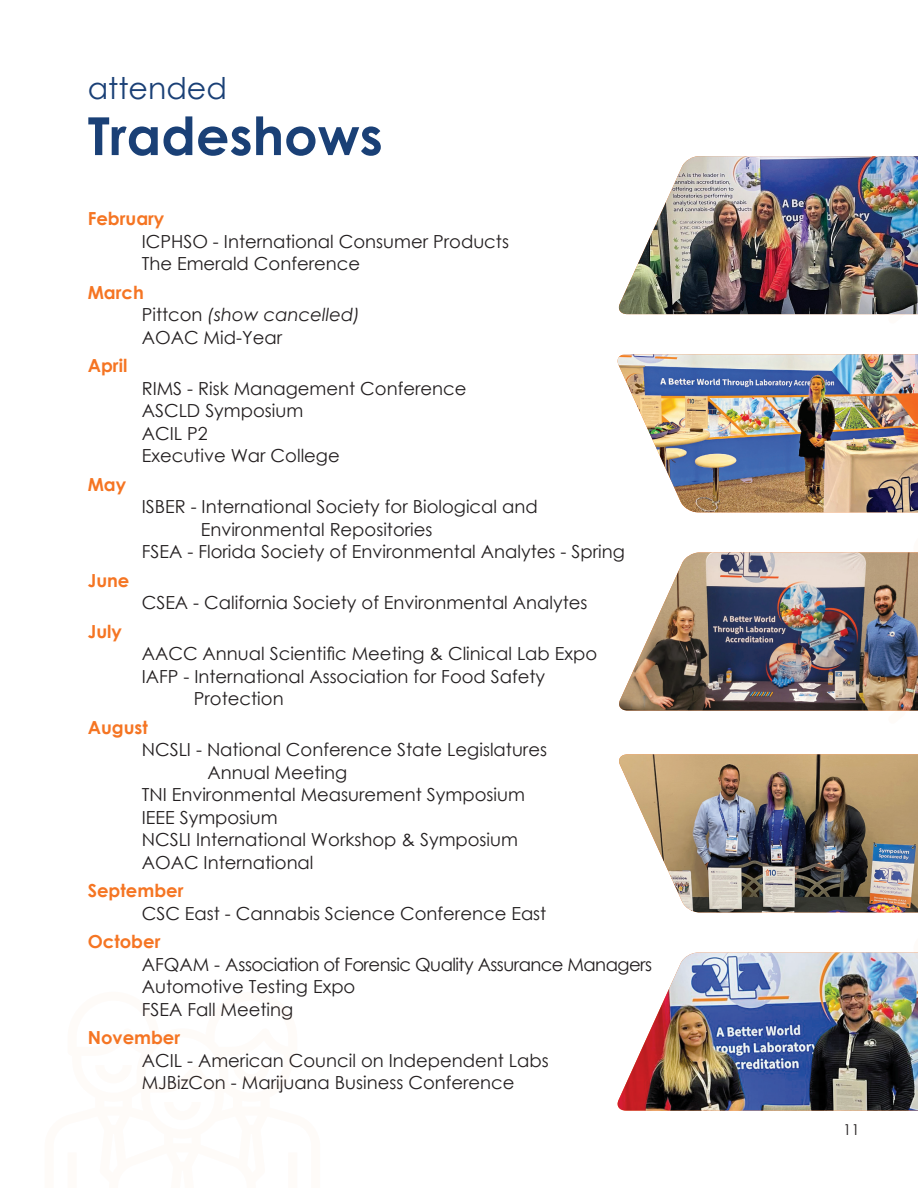
<style>
.page{position:relative;width:918px;height:1188px;background:#fff}
.page>*{position:absolute;margin:0;border:0;box-sizing:border-box;transform-origin:0 0}
.Title_7{font:700 52.5px "Century Gothic";color:#1a4076}
.Title_3{font:30px "Century Gothic";color:#1a4076}
.Body_Text{font:18px "Century Gothic";color:#231f20}
.Body_Text-2{font:700 18px "Century Gothic";color:#f57523}
.Body_Text-3{font:18px "Century Gothic";letter-spacing:-.03em;color:#231f20}
.Body_Text-4{font:italic 18px "Century Gothic";color:#231f20}
.Body_Text-5{font:15px "Century Gothic";color:#231f20}
.s1{font-style:normal}
</style>
<div class="page">
<img style="left:617px;top:354px;width:301px;height:158px">
<img style="left:619px;top:552px;width:299px;height:159px">
<img style="left:619px;top:754px;width:299px;height:158px">
<img style="left:618px;top:953px;width:300px;height:158px">
<svg style="left:913px;top:952px;width:5px;height:12px"></svg>
<svg style="left:887px;top:707px;width:19px;height:4px"></svg>
<svg style="left:912px;top:831px;width:6px;height:14px"></svg>
<img style="left:618px;top:156px;width:300px;height:158px">
<svg style="left:913px;top:552px;width:5px;height:12px"></svg>
<svg style="left:887px;top:307px;width:19px;height:8px"></svg>
<svg style="left:912px;top:431px;width:6px;height:14px"></svg>
<p class="Title_3" style="left:88px;top:67px;width:141px">attended</p>
<p class="Title_7" style="left:88px;top:96px;width:297px">Tradeshows</p>
<p class="Body_Text-2" style="left:88px;top:205px;width:78px">February</p>
<p class="Body_Text" style="left:142px;top:228px;width:369px">ICPHSO - International Consumer Products</p>
<p class="Body_Text" style="left:142px;top:251px;width:220px">The Emerald Conference</p>
<p class="Body_Text-2" style="left:88px;top:278px;width:58px">March</p>
<p class="Body_Text-4" style="left:142px;top:302px;width:220px"><span class="s1">Pittcon</span> (show cancelled)</p>
<p class="Body_Text" style="left:142px;top:324px;width:142px">AOAC Mid-Year</p>
<p class="Body_Text-2" style="left:88px;top:352px;width:41px">April</p>
<p class="Body_Text" style="left:142px;top:375px;width:326px">RIMS - Risk Management Conference</p>
<p class="Body_Text" style="left:142px;top:398px;width:163px">ASCLD Symposium</p>
<p class="Body_Text" style="left:142px;top:420px;width:67px">ACIL P2</p>
<p class="Body_Text" style="left:142px;top:443px;width:200px">Executive War College</p>
<p class="Body_Text-2" style="left:88px;top:470px;width:40px">May</p>
<p class="Body_Text" style="left:142px;top:494px;width:398px">ISBER - International Society for Biological and</p>
<p class="Body_Text" style="left:201px;top:516px;width:233px">Environmental Repositories</p>
<p class="Body_Text" style="left:142px;top:539px;width:485px">FSEA - Florida Society of Environmental Analytes - Spring</p>
<p class="Body_Text-2" style="left:88px;top:566px;width:43px">June</p>
<p class="Body_Text" style="left:142px;top:590px;width:447px">CSEA - California Society of Environmental Analytes</p>
<p class="Body_Text-2" style="left:88px;top:617px;width:36px">July</p>
<p class="Body_Text" style="left:142px;top:641px;width:457px">AACC Annual Scientific Meeting &amp; Clinical Lab Expo</p>
<p class="Body_Text" style="left:142px;top:663px;width:405px">IAFP - International Association for Food Safety</p>
<p class="Body_Text" style="left:194px;top:686px;width:91px">Protection</p>
<p class="Body_Text-2" style="left:88px;top:713px;width:62px">August</p>
<p class="Body_Text" style="left:142px;top:737px;width:407px">NCSLI - National Conference State Legislatures</p>
<p class="Body_Text" style="left:208px;top:759px;width:141px">Annual Meeting</p>
<p class="Body_Text" style="left:142px;top:782px;width:385px">TNI Environmental Measurement Symposium</p>
<p class="Body_Text" style="left:142px;top:804px;width:137px">IEEE Symposium</p>
<p class="Body_Text" style="left:142px;top:827px;width:378px">NCSLI International Workshop &amp; Symposium</p>
<p class="Body_Text" style="left:142px;top:849px;width:173px">AOAC International</p>
<p class="Body_Text-2" style="left:88px;top:877px;width:97px">September</p>
<p class="Body_Text" style="left:142px;top:900px;width:406px">CSC East - Cannabis Science Conference East</p>
<p class="Body_Text-2" style="left:88px;top:928px;width:74px">October</p>
<p class="Body_Text-3" style="left:142px;top:951px;width:512px">AFQAM - Association of Forensic Quality Assurance Managers</p>
<p class="Body_Text" style="left:142px;top:974px;width:215px">Automotive Testing Expo</p>
<p class="Body_Text" style="left:142px;top:996px;width:153px">FSEA Fall Meeting</p>
<p class="Body_Text-2" style="left:88px;top:1024px;width:94px">November</p>
<p class="Body_Text" style="left:142px;top:1047px;width:409px">ACIL - American Council on Independent Labs</p>
<p class="Body_Text" style="left:142px;top:1070px;width:374px">MJBizCon - Marijuana Business Conference</p>
<p class="Body_Text-5" style="left:843px;top:1120px;width:18px">11</p>
</div>
